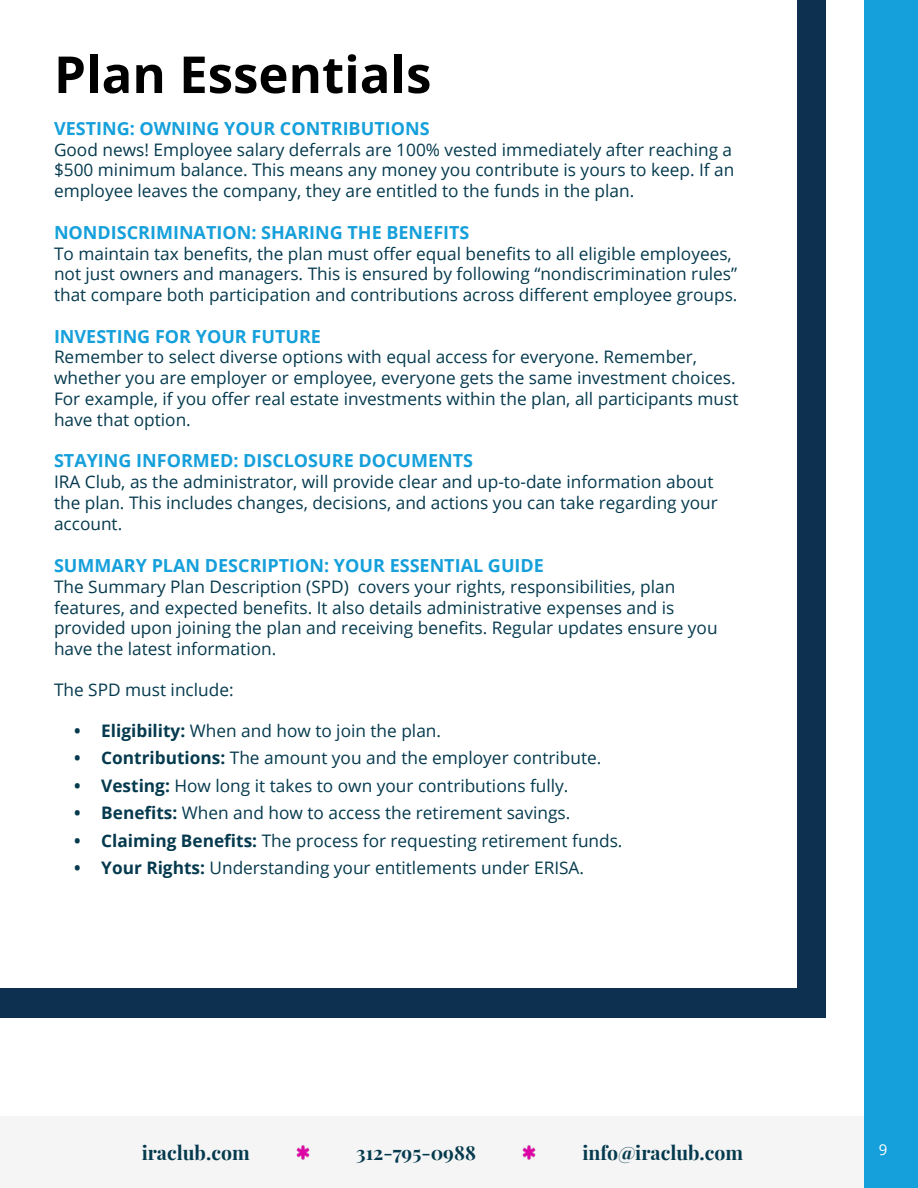
<style>
.page{position:relative;width:918px;height:1188px;background:#fff}
.page>*{position:absolute;margin:0;border:0;box-sizing:border-box;transform-origin:0 0}
.t1{font:700 51px "Open Sans";color:#000}
.t2{font:700 19.5px "Playfair Display";color:#053a4e}
.t3{font:700 18px "Open Sans";color:#16a0db}
.t4{font:17.25px/20.7px "Open Sans";color:#053a4e}
.t5{font:15px "Open Sans";color:#fff}
.s1{font-weight:700}
</style>
<div class="page">
<div style="left:797px;top:0;width:29px;height:1017px;background:#0d3050"></div>
<div style="left:0;top:988px;width:824px;height:29px;background:#0d3050"></div>
<div style="left:0;top:1116px;width:918px;height:72px;background:#f5f5f5"></div>
<div style="left:864px;top:0;width:54px;height:1188px;background:#16a0db"></div>
<img style="left:296px;top:1145px;width:14px;height:15px">
<img style="left:522px;top:1145px;width:14px;height:15px">
<h1 class="t1" style="left:54px;top:39px;width:379px">Plan Essentials</h1>
<p class="t3" style="left:54px;top:116px;width:377px">VESTING: OWNING YOUR CONTRIBUTIONS</p>
<p class="t4" style="left:54px;top:139px;width:682px">Good news! Employee salary deferrals are 100% vested immediately after reaching a $500 minimum balance. This means any money you contribute is yours to keep. If an employee leaves the company, they are entitled to the funds in the plan.</p>
<p class="t3" style="left:54px;top:220px;width:417px">NONDISCRIMINATION: SHARING THE BENEFITS</p>
<p class="t4" style="left:54px;top:242px;width:685px">To maintain tax benefits, the plan must offer equal benefits to all eligible employees, not just owners and managers. This is ensured by following “nondiscrimination rules” that compare both participation and contributions across different employee groups.</p>
<p class="t3" style="left:54px;top:324px;width:268px">INVESTING FOR YOUR FUTURE</p>
<p class="t4" style="left:54px;top:346px;width:686px">Remember to select diverse options with equal access for everyone. Remember, whether you are employer or employee, everyone gets the same investment choices.<br>For example, if you offer real estate investments within the plan, all participants must have that option.</p>
<p class="t3" style="left:54px;top:448px;width:421px">STAYING INFORMED: DISCLOSURE DOCUMENTS</p>
<p class="t4" style="left:54px;top:471px;width:665px;line-height:21.1px">IRA Club, as the administrator, will provide clear and up-to-date information about the plan. This includes changes, decisions, and actions you can take regarding your account.</p>
<p class="t3" style="left:54px;top:553px;width:491px">SUMMARY PLAN DESCRIPTION: YOUR ESSENTIAL GUIDE</p>
<p class="t4" style="left:54px;top:576px;width:665px">The Summary Plan Description (SPD) covers your rights, responsibilities, plan features, and expected benefits. It also details administrative expenses and is provided upon joining the plan and receiving benefits. Regular updates ensure you have the latest information.</p>
<p class="t4" style="left:54px;top:679px;width:181px">The SPD must include:</p>
<p class="t4" style="left:74px;top:720px;width:368px"><span class="s1">• Eligibility:</span> When and how to join the plan.</p>
<p class="t4" style="left:74px;top:747px;width:529px"><span class="s1">• Contributions:</span> The amount you and the employer contribute.</p>
<p class="t4" style="left:74px;top:775px;width:496px"><span class="s1">• Vesting:</span> How long it takes to own your contributions fully.</p>
<p class="t4" style="left:74px;top:802px;width:498px"><span class="s1">• Benefits:</span> When and how to access the retirement savings.</p>
<p class="t4" style="left:74px;top:830px;width:550px"><span class="s1">• Claiming Benefits:</span> The process for requesting retirement funds.</p>
<p class="t4" style="left:74px;top:857px;width:511px"><span class="s1">• Your Rights:</span> Understanding your entitlements under ERISA.</p>
<p class="t2" style="left:142px;top:1137px;width:109px">iraclub.com</p>
<p class="t2" style="left:582px;top:1137px;width:162px">info@iraclub.com</p>
<p class="t2" style="left:356px;top:1137px;width:121px">312-795-0988</p>
<p class="t5" style="left:879px;top:1139px;width:10px">9</p>
</div>
